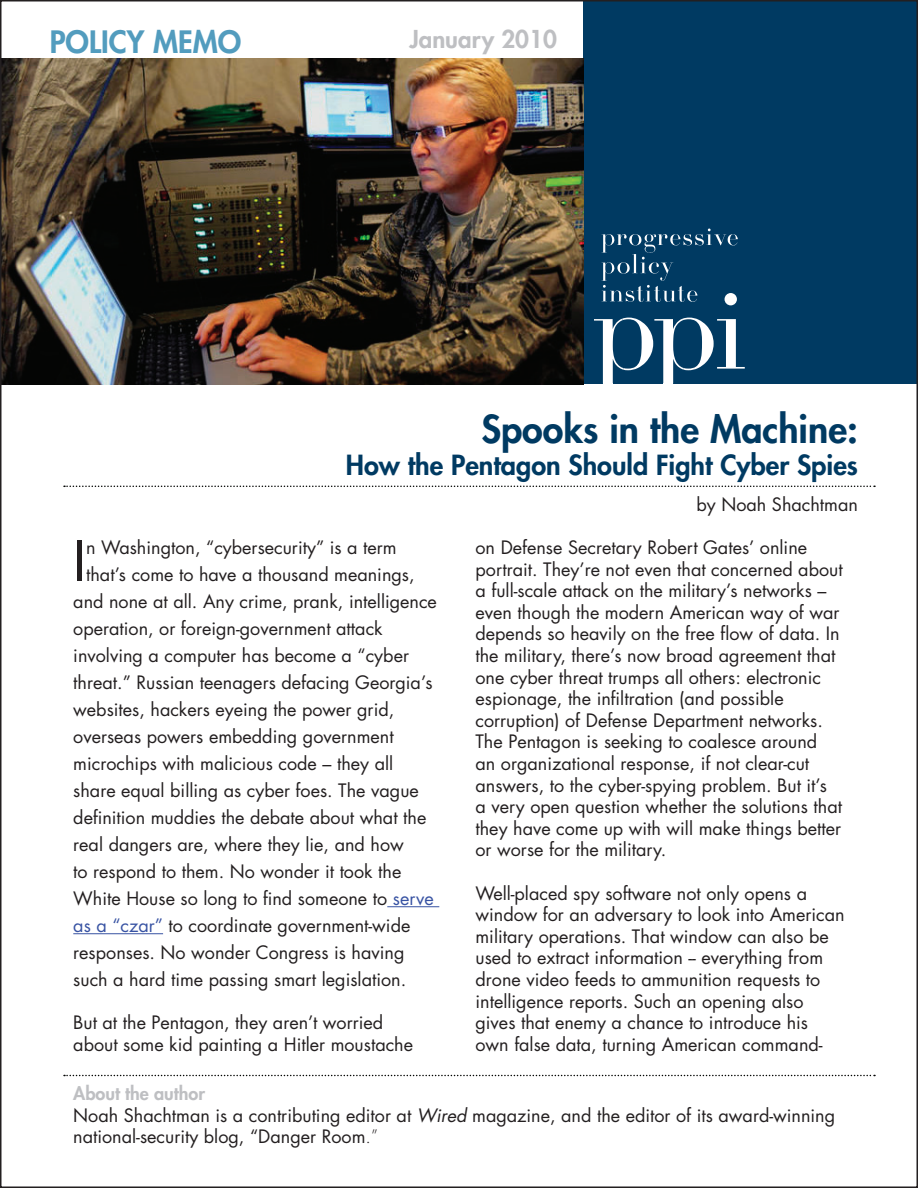
<style>
.page{position:relative;width:918px;height:1188px;background:#fff}
.page>*{position:absolute;margin:0;border:0;box-sizing:border-box;transform-origin:0 0}
.t1{font:53.85px "Futura";color:#231f20}
.t2{font:800 37.5px "Futura";color:#003a62}
.t3{font:800 30px "Futura";color:#529cbe}
.t4{font:800 27px "Futura";color:#003a62}
.t5{font:800 24px "Futura";color:#bebfc2}
.t6{font:18px/21.6px "Futura";color:#231f20}
.s1{color:#3853a3}
.s2{font-weight:800;color:#bebfc2}
.s3{font-style:italic}
.s4{font-weight:300}
</style>
<div class="page">
<div style="left:584px;top:0;width:334px;height:384px;background:#003a62"></div>
<img style="left:3px;top:58px;width:580px;height:326px">
<hr style="left:387px;top:906px;width:52px;height:1px;background:#3853a3">
<hr style="left:73px;top:933px;width:90px;height:1px;background:#3853a3">
<svg style="left:64px;top:486px;width:811px;height:1px"></svg>
<svg style="left:64px;top:1075px;width:811px;height:1px"></svg>
<div style="left:725px;top:293px;width:12px;height:12px;background:#fff;border-radius:50%"></div>
<svg style="left:594px;top:318px;width:151px;height:66px"></svg>
<svg style="left:602px;top:228px;width:136px;height:74px"></svg>
<h3 class="t3" style="left:50px;top:23px;width:193px">POLICY MEMO</h3>
<h3 class="t5" style="left:409px;top:24px;width:149px">January 2010</h3>
<h2 class="t2" style="left:481px;top:405px;width:378px">Spooks in the Machine:</h2>
<h3 class="t4" style="left:346px;top:448px;width:514px">How the Pentagon Should Fight Cyber Spies</h3>
<p class="t6" style="left:696px;top:494px;width:163px">by Noah Shachtman</p>
<h1 class="t1" style="left:73px;top:527px;width:14px">I</h1>
<p class="t6" style="left:86px;top:537px;width:312px">n Washington, “cybersecurity” is a term</p>
<p class="t6" style="left:86px;top:564px;width:330px">that’s come to have a thousand meanings,</p>
<p class="t6" style="left:73px;top:591px;width:365px">and none at all. Any crime, prank, intelligence</p>
<p class="t6" style="left:73px;top:618px;width:311px">operation, or foreign-government attack</p>
<p class="t6" style="left:73px;top:645px;width:337px">involving a computer has become a “cyber</p>
<p class="t6" style="left:73px;top:672px;width:361px">threat.” Russian teenagers defacing Georgia’s</p>
<p class="t6" style="left:73px;top:699px;width:323px">websites, hackers eyeing the power grid,</p>
<p class="t6" style="left:73px;top:726px;width:322px">overseas powers embedding government</p>
<p class="t6" style="left:73px;top:753px;width:322px">microchips with malicious code – they all</p>
<p class="t6" style="left:73px;top:780px;width:347px">share equal billing as cyber foes. The vague</p>
<p class="t6" style="left:73px;top:807px;width:355px">definition muddies the debate about what the</p>
<p class="t6" style="left:73px;top:834px;width:332px">real dangers are, where they lie, and how</p>
<p class="t6" style="left:73px;top:861px;width:330px">to respond to them. No wonder it took the</p>
<p class="t6" style="left:73px;top:888px;width:362px">White House so long to find someone to <span class="s1">serve</span></p>
<p class="t6" style="left:73px;top:915px;width:339px"><span class="s1">as a “czar”</span> to coordinate government-wide</p>
<p class="t6" style="left:73px;top:942px;width:333px">responses. No wonder Congress is having</p>
<p class="t6" style="left:73px;top:969px;width:334px">such a hard time passing smart legislation.</p>
<p class="t6" style="left:73px;top:1012px;width:341px">But at the Pentagon, they aren’t worried about some kid painting a Hitler moustache</p>
<p class="t6" style="left:476px;top:537px;width:369px">on Defense Secretary Robert Gates’ online portrait. They’re not even that concerned about a full-scale attack on the military’s networks – even though the modern American way of war depends so heavily on the free flow of data. In the military, there’s now broad agreement that one cyber threat trumps all others: electronic espionage, the infiltration (and possible corruption) of Defense Department networks.<br>The Pentagon is seeking to coalesce around<br>an organizational response, if not clear-cut answers, to the cyber-spying problem. But it’s<br>a very open question whether the solutions that they have come up with will make things better or worse for the military.</p>
<p class="t6" style="left:476px;top:882px;width:371px">Well-placed spy software not only opens a window for an adversary to look into American military operations. That window can also be used to extract information -- everything from drone video feeds to ammunition requests to intelligence reports. Such an opening also gives that enemy a chance to introduce his own false data, turning American command-</p>
<p class="t6" style="left:73px;top:1083px;width:763px"><span class="s2">About the author<br></span>Noah Shachtman is a contributing editor at <span class="s3">Wired</span> magazine, and the editor of its award-winning national-security blog, “Danger Room<span class="s4">.”</span></p>
</div>
